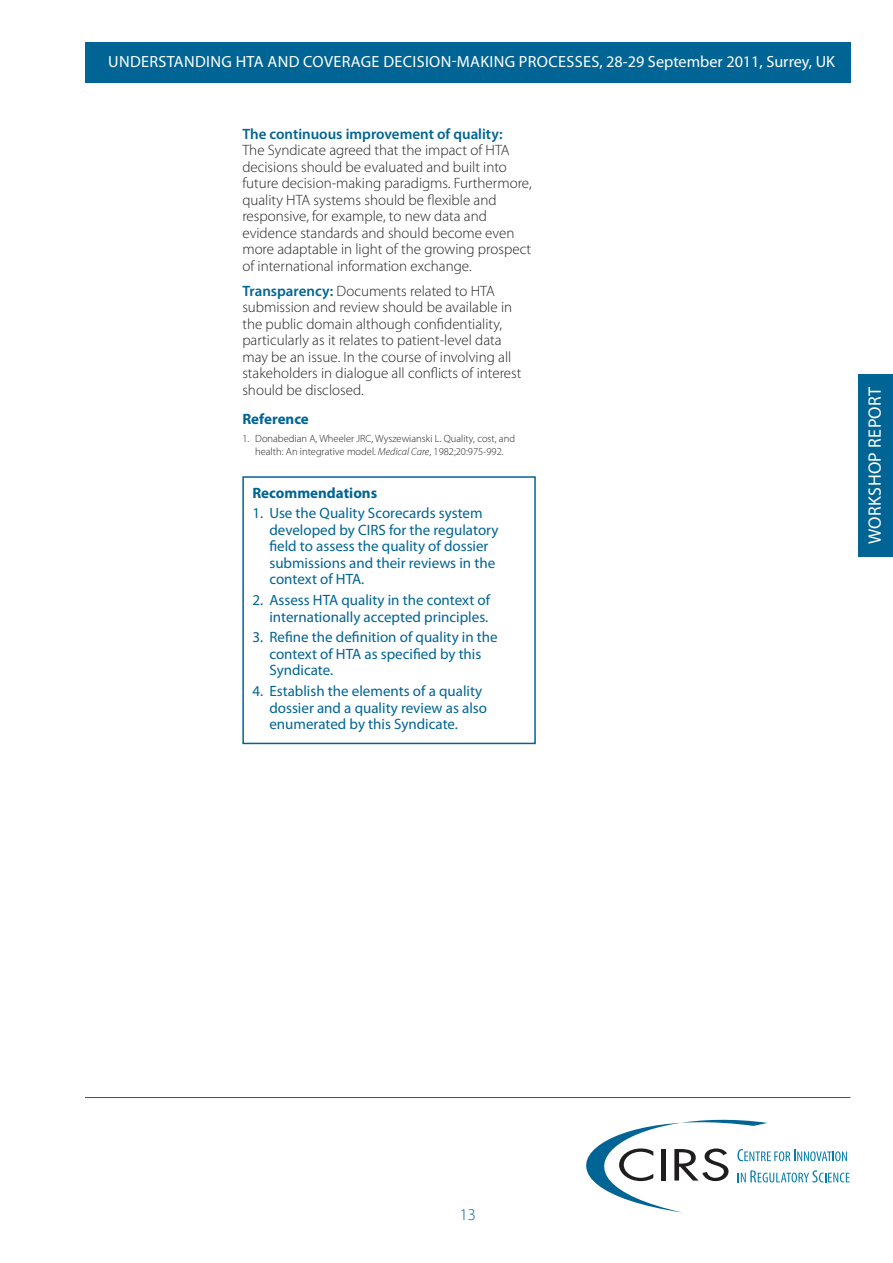
<style>
.page{position:relative;width:893px;height:1263px;background:#fff}
.page>*{position:absolute;margin:0;border:0;box-sizing:border-box;transform-origin:0 0}
.t1{font:18px "Myriad Pro";letter-spacing:.02em;color:#fff}
.t2{font:300 16.5px "Myriad Pro";color:#006494}
.t3{font:16.2px "Myriad Pro";letter-spacing:.02em;color:#fff}
.t4{font:300 15px/16.5px "Myriad Pro";color:#231f20}
.t5{font:15px/16.5px "Myriad Pro";color:#006494}
.t6{font:600 15px "Myriad Pro";color:#006494}
.t7{font:700 15px "Myriad Pro";color:#006494}
.t8{font:300 10.5px/13.5px "Myriad Pro";color:#231f20;text-align:center}
.s1{font-weight:600;color:#006494}
.s2{font-style:italic}
</style>
<div class="page">
<div style="left:85px;top:43px;width:765px;height:40px;background:#006494"></div>
<svg style="left:586px;top:1120px;width:264px;height:92px"></svg>
<hr style="left:85px;top:1097px;width:765px;height:1px;background:#006494">
<div style="left:859px;top:374px;width:34px;height:182px;background:#006494"></div>
<div style="left:242px;top:476px;width:294px;height:268px;border:2px solid #006494"></div>
<p class="t3" style="left:108px;top:52px;width:138px">Understanding HTA</p>
<p class="t3" style="left:267px;top:52px;width:569px">and coverage decision-making process es, 28-29 September 2011, Surrey, UK</p>
<p class="t6" style="left:242px;top:124px;width:262px">The continuous improvement of quality:</p>
<p class="t4" style="left:242px;top:142px;width:291px">The Syndicate agreed that the impact of HTA decisions should be evaluated and built into future decision-making paradigms. Furthermore, quality HTA</p>
<p class="t4" style="left:242px;top:191px;width:290px;text-indent:71px">systems should be flexible and responsive, for example, to new data and evidence standards and should become even more adaptable in light of the growing prospect of international information exchange.</p>
<p class="t4" style="left:242px;top:282px;width:281px"><span class="s1">Transparency:</span> Documents related to HTA submission and review should be available in the public domain although confidentiality, particularly as it relates to patient-level data may be an issue. I n the course of involving all stakeholders in dialogue all conflicts of interest should be disclosed.</p>
<p class="t7" style="left:242px;top:409px;width:68px">Reference</p>
<p class="t8" style="left:242px;top:431px;width:274px">1. Donabedian A, Wheeler JRC, Wyszewianski L. Quality, cost, and health: An integrative model. <span class="s2">Medical Care</span>, 1982;20:975-992.</p>
<p class="t7" style="left:252px;top:483px;width:126px">Recommendations</p>
<p class="t5" style="left:269px;top:505px;width:231px;text-indent:-17px">1. Use the Quality Scorecards system developed by CIRS for the regulatory field to assess the quality of dossier submissions and their reviews in the context of HTA.</p>
<p class="t5" style="left:252px;top:591px;width:70px">2. Assess HTA</p>
<p class="t5" style="left:269px;top:591px;width:222px;text-align:right">quality in the context of internationally accepted principles.</p>
<p class="t5" style="left:269px;top:629px;width:230px;text-indent:-17px">3. Refine the definition of quality in the context of HTA</p>
<p class="t5" style="left:364px;top:645px;width:118px">as specified by this</p>
<p class="t5" style="left:269px;top:662px;width:65px">Syndicate.</p>
<p class="t5" style="left:269px;top:682px;width:219px;text-indent:-17px">4. Establish the elements of a quality dossier and a quality review as also enumerated by this Syndicate.</p>
<p class="t1" style="left:864px;top:544px;width:159px;rotate:-90deg">Workshop Report</p>
<p class="t2" style="left:460px;top:1205px;width:18px">13</p>
</div>
